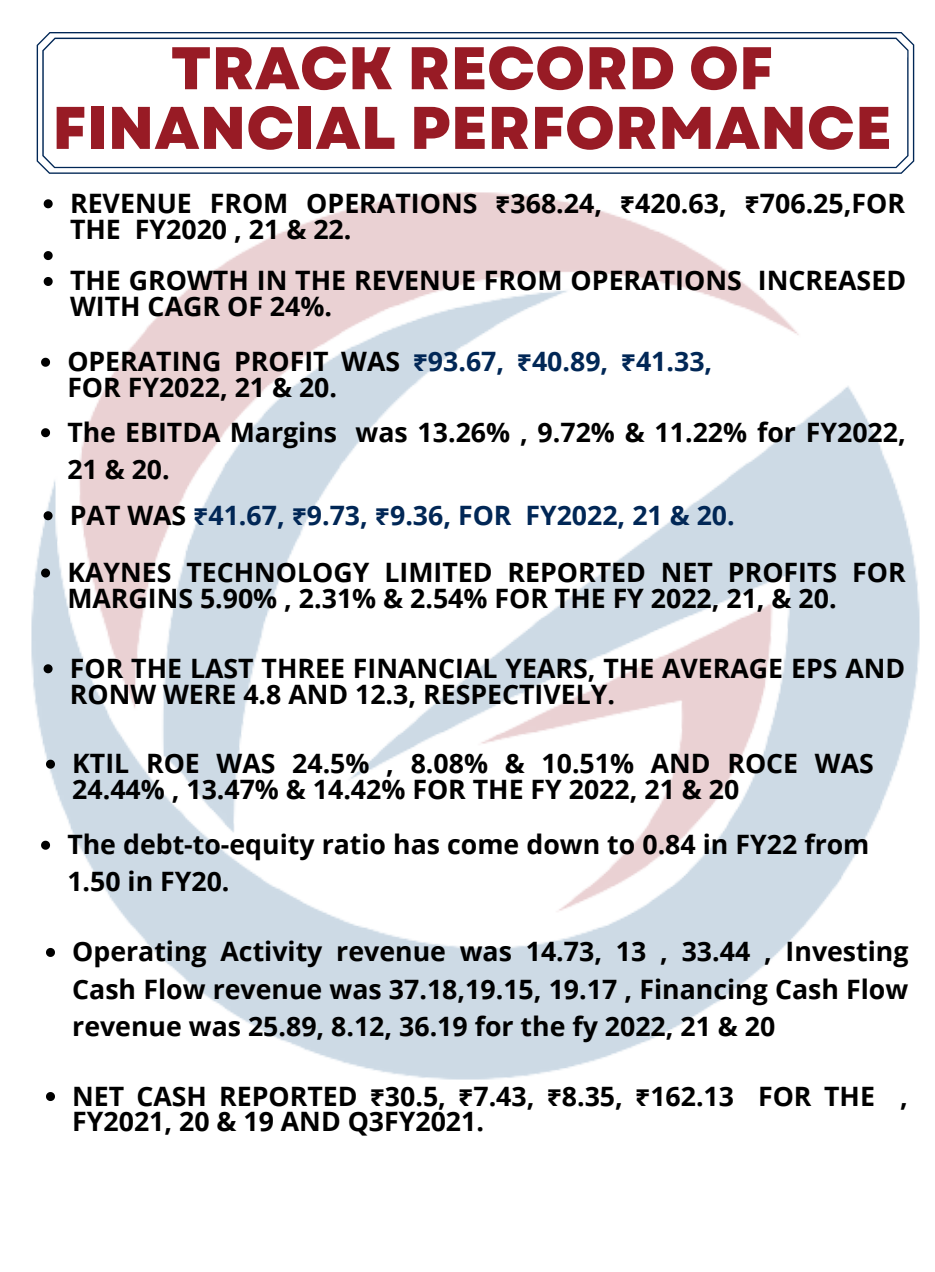
<style>
.page{position:relative;width:935px;height:1272px;background:#fff}
.page>*{position:absolute;margin:0;border:0;box-sizing:border-box;transform-origin:0 0}
.t1{font:800 60px/59.7px "Garet";color:#981b25;text-align:center}
.t2{font:700 26.7px/25.8px "Open Sans";color:#000}
.t3{font:700 26.7px "Open Sans";color:#012756}
.s1{font-family:"Noto Sans Gurmukhi"}
.s2{font-family:"Noto Sans Gurmukhi";color:#012756}
.s3{color:#012756}
.s4{color:#000}
</style>
<div class="page">
<img style="left:31px;top:192px;width:889px;height:888px">
<svg style="left:37px;top:32px;width:877px;height:142px"></svg>
<svg style="left:41px;top:568px;width:9px;height:9px"></svg>
<svg style="left:44px;top:199px;width:9px;height:9px"></svg>
<svg style="left:44px;top:251px;width:9px;height:9px"></svg>
<svg style="left:44px;top:277px;width:9px;height:9px"></svg>
<svg style="left:44px;top:511px;width:9px;height:9px"></svg>
<svg style="left:44px;top:664px;width:9px;height:9px"></svg>
<svg style="left:46px;top:1092px;width:9px;height:8px"></svg>
<svg style="left:41px;top:358px;width:9px;height:9px"></svg>
<svg style="left:46px;top:759px;width:9px;height:9px"></svg>
<svg style="left:41px;top:428px;width:9px;height:9px"></svg>
<svg style="left:41px;top:840px;width:9px;height:9px"></svg>
<svg style="left:46px;top:947px;width:9px;height:9px"></svg>
<h1 class="t1" style="left:52px;top:39px;width:841px">TRACK RECORD OF<br>FINANCIAL PERFORMANCE</h1>
<p class="t2" style="left:70px;top:189px;width:837px">REVENUE FROM OPERATIONS <span class="s1">₹</span>368.24, <span class="s1">₹</span>420.63, <span class="s1">₹</span>706.25,FOR<br>THE FY2020 , 21 &amp; 22.</p>
<p class="t2" style="left:70px;top:267px;width:838px">THE GROWTH IN THE REVENUE FROM OPERATIONS INCREASED<br>WITH CAGR OF 24%.</p>
<p class="t2" style="left:67px;top:348px;width:646px">OPERATING PROFIT WAS <span class="s2">₹</span><span class="s3">93.67,</span> <span class="s2">₹</span><span class="s3">40.89,</span> <span class="s2">₹</span><span class="s3">41.33,<br></span>FOR FY2022, 21 &amp; 20.</p>
<p class="t2" style="left:67px;top:413px;width:840px;line-height:37.2px">The EBITDA Margins was 13.26% , 9.72% &amp; 11.22% for FY2022,<br>21 &amp; 20.</p>
<p class="t3" style="left:70px;top:496px;width:666px"><span class="s4">PAT WAS</span> <span class="s1">₹</span>41.67, <span class="s1">₹</span>9.73, <span class="s1">₹</span>9.36, FOR FY2022, 21 &amp; 20.</p>
<p class="t2" style="left:67px;top:558px;width:840px">KAYNES TECHNOLOGY LIMITED REPORTED NET PROFITS FOR<br>MARGINS 5.90% , 2.31% &amp; 2.54% FOR THE FY 2022, 21, &amp; 20.</p>
<p class="t2" style="left:70px;top:654px;width:837px">FOR THE LAST THREE FINANCIAL YEARS, THE AVERAGE EPS AND<br>RONW WERE 4.8 AND 12.3, RESPECTIVELY.</p>
<p class="t2" style="left:72px;top:749px;width:803px">KTIL ROE WAS 24.5% , 8.08% &amp; 10.51% AND ROCE WAS<br>24.44% , 13.47% &amp; 14.42% FOR THE FY 2022, 21 &amp; 20</p>
<p class="t2" style="left:67px;top:825px;width:804px;line-height:37.2px">The debt-to-equity ratio has come down to 0.84 in FY22 from<br>1.50 in FY20.</p>
<p class="t2" style="left:72px;top:932px;width:838px;line-height:37.2px;text-align:justify">Operating Activity revenue was 14.73, 13 , 33.44 , Investing Cash Flow revenue was 37.18,19.15, 19.17 , Financing Cash Flow revenue was 25.89, 8.12, 36.19 for the fy 2022, 21 &amp; 20</p>
<p class="t2" style="left:72px;top:1082px;width:837px">NET CASH REPORTED <span class="s1">₹</span>30.5, <span class="s1">₹</span>7.43, <span class="s1">₹</span>8.35, <span class="s1">₹</span>162.13 FOR THE ,<br>FY2021, 20 &amp; 19 AND Q3FY2021.</p>
</div>
